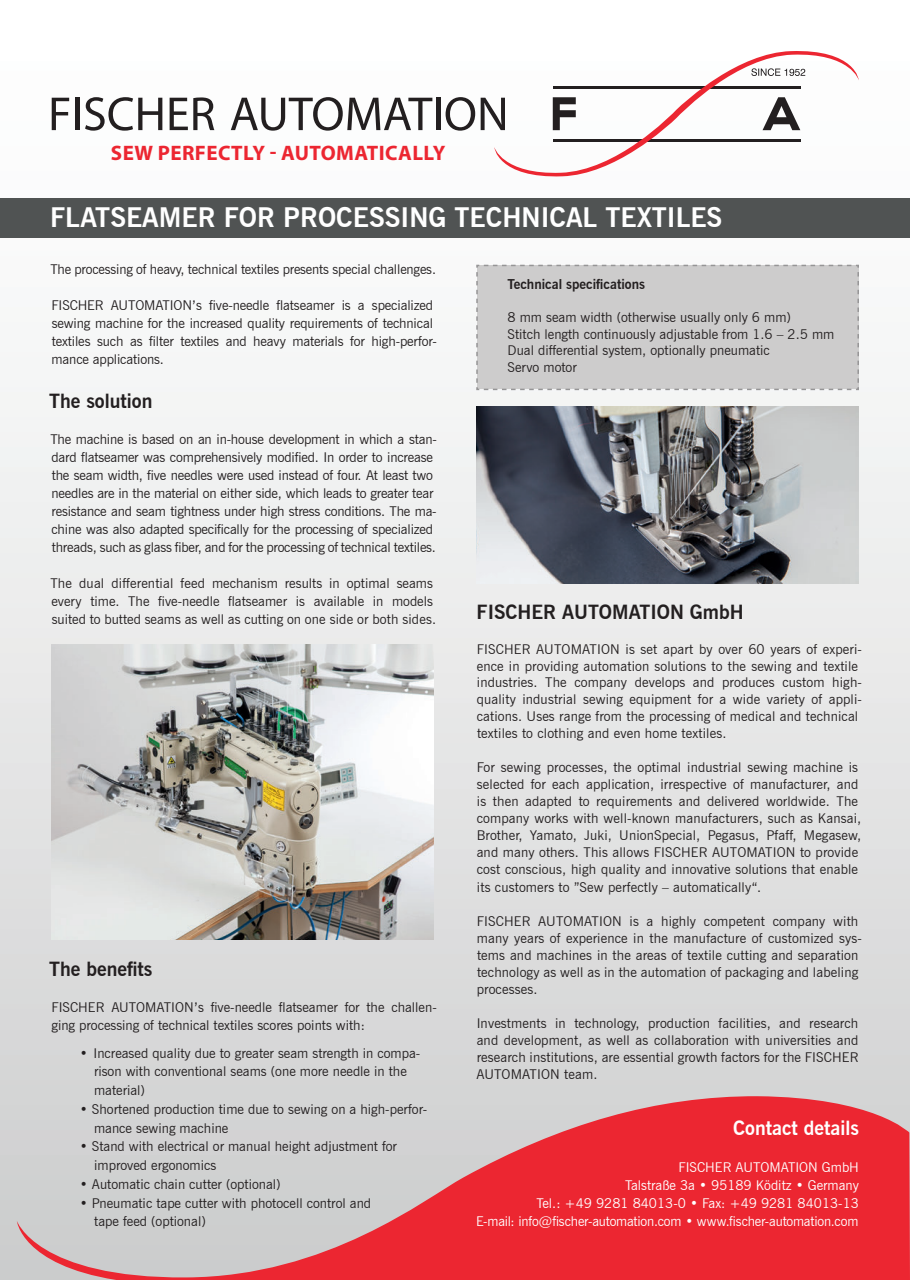
<style>
.page{position:relative;width:910px;height:1280px;background:#fff}
.page>*{position:absolute;margin:0;border:0;box-sizing:border-box;transform-origin:0 0}
.t1{font:700 26.85px "News Gothic BT";color:#fff}
.t2{font:700 21px "Myriad Pro";letter-spacing:.02em;color:#ec2631}
.t3{font:700 19.5px "News Gothic BT";color:#231f20}
.t4{font:700 19.5px "News Gothic BT";color:#fff}
.t5{font:14.4px "News Gothic BT";color:#231f20}
.t6{font:13.5px/17px "News Gothic BT";color:#231f20}
.t7{font:13.5px/18px "News Gothic BT";color:#fff;text-align:right}
.t8{font:700 13.5px "News Gothic BT";color:#231f20}
</style>
<div class="page">
<div style="left:0;top:0;width:910px;height:1280px;background:linear-gradient(to bottom,#fff,#cececf)"></div>
<div style="left:475px;top:264px;width:385px;height:127px;background:#cdcccc"></div>
<svg style="left:494px;top:49px;width:365px;height:130px"></svg>
<svg style="left:52px;top:98px;width:17px;height:32px"></svg>
<hr style="left:75px;top:98px;width:4px;height:32px;background:#231f20">
<svg style="left:85px;top:97px;width:77px;height:34px"></svg>
<svg style="left:170px;top:97px;width:44px;height:33px"></svg>
<svg style="left:231px;top:97px;width:201px;height:34px"></svg>
<hr style="left:436px;top:98px;width:4px;height:32px;background:#231f20">
<svg style="left:446px;top:97px;width:29px;height:34px"></svg>
<svg style="left:481px;top:98px;width:24px;height:32px"></svg>
<img style="left:51px;top:645px;width:383px;height:294px">
<div style="left:0;top:198px;width:910px;height:39px;background:#505353"></div>
<svg style="left:751px;top:68px;width:54px;height:8px"></svg>
<svg style="left:17px;top:1096px;width:893px;height:184px;background:#de797f"></svg>
<img style="left:476px;top:407px;width:383px;height:176px">
<h2 class="t2" style="left:111px;top:140px;width:336px">SEW PERFECTLY - AUTOMATICALLY</h2>
<h1 class="t1" style="left:50px;top:201px;width:33px">Flatseamer</h1>
<h1 class="t1" style="left:224px;top:201px;width:18px">for</h1>
<h1 class="t1" style="left:283px;top:201px;width:34px">processing</h1>
<h1 class="t1" style="left:455px;top:201px;width:17px">technical</h1>
<h1 class="t1" style="left:605px;top:201px;width:62px">textiles</h1>
<p class="t6" style="left:50px;top:261px;width:387px">The processing of heavy, technical textiles presents special challenges.</p>
<p class="t6" style="left:52px;top:297px;width:383px">FISCHER AUTOMATION s five-needle flatseamer is a specialized</p>
<p class="t5" style="left:192px;top:288px;width:6px">,</p>
<p class="t6" style="left:52px;top:314px;width:387px;line-height:18px">sewing machine for the increased quality requirements of technical textiles such as filter textiles and heavy materials for high-perfor&shy;mance applications.</p>
<h3 class="t3" style="left:49px;top:389px;width:105px">The solution</h3>
<p class="t6" style="left:50px;top:430px;width:388px;line-height:18px">The machine is based on an in-house development in which a stan&shy;dard flatseamer was comprehensively modified. In order to increase the seam width, five needles were used instead of four. At least two needles are in the material on either side, which leads to greater tear resistance and seam tightness under high stress conditions. The ma&shy;chine was also adapted specifically for the processing of specialized threads, such as glass fiber, and for the processing of technical textiles.</p>
<p class="t6" style="left:50px;top:574px;width:387px;line-height:18px">The dual differential feed mechanism results in optimal seams every time. The five-needle flatseamer is available in models suited to butted seams as well as cutting on one side or both sides.</p>
<h3 class="t3" style="left:49px;top:957px;width:105px">The benefits</h3>
<p class="t6" style="left:52px;top:999px;width:387px">FISCHER AUTOMATION s five-needle flatseamer for the challen-</p>
<p class="t5" style="left:194px;top:990px;width:6px">,</p>
<p class="t6" style="left:51px;top:1017px;width:315px">ging processing of technical textiles scores points with:</p>
<p class="t6" style="left:94px;top:1043px;width:328px;line-height:18.8px;text-indent:-14px">• Increased quality due to greater seam strength in compa&shy;rison with conventional seams (one more needle in the material)</p>
<p class="t6" style="left:94px;top:1099px;width:335px;line-height:18.8px;text-indent:-14px">• Shortened production time due to sewing on a high-perfor&shy;mance sewing machine</p>
<p class="t6" style="left:94px;top:1137px;width:304px;line-height:18.8px;text-indent:-14px">• Stand with electrical or manual height adjustment for improved ergonomics</p>
<p class="t6" style="left:80px;top:1175px;width:202px">• Automatic chain cutter (optional)</p>
<p class="t6" style="left:94px;top:1193px;width:278px;line-height:18.8px;text-indent:-14px">• Pneumatic tape cutter with photocell control and tape feed (optional)</p>
<p class="t8" style="left:507px;top:276px;width:139px">Technical specifications</p>
<p class="t6" style="left:507px;top:309px;width:328px;line-height:16.5px">8 mm seam width (otherwise usually only 6 mm)<br>Stitch length continuously adjustable from 1.6 – 2.5 mm Dual differential system, optionally pneumatic<br>Servo motor</p>
<h3 class="t3" style="left:477px;top:600px;width:268px">FISCHER AUTOMATION GmbH</h3>
<p class="t6" style="left:477px;top:640px;width:387px">FISCHER AUTOMATION is set apart by over 60 years of experi&shy;ence in providing automation solutions to the sewing and textile industries. The company develops and produces custom high&shy;quality industrial sewing equipment for a wide variety of appli&shy;cations. Uses range from the processing of medical and technical textiles to clothing and even home textiles.</p>
<p class="t6" style="left:477px;top:759px;width:386px">For sewing processes, the optimal industrial sewing machine is selected for each application, irrespective of manufacturer, and is then adapted to requirements and delivered worldwide. The company works with well-known manufacturers, such as Kansai, Brother, Yamato, Juki, UnionSpecial, Pegasus, Pfaff, Megasew, and many others. This allows FISCHER AUTOMATION to provide cost conscious, high quality and innovative solutions that enable its customers to ”Sew perfectly – automatically“.</p>
<p class="t6" style="left:477px;top:912px;width:387px">FISCHER AUTOMATION is a highly competent company with many years of experience in the manufacture of customized sys&shy;tems and machines in the areas of textile cutting and separation technology as well as in the automation of packaging and labeling processes.</p>
<p class="t6" style="left:476px;top:1014px;width:384px;text-align:justify">Investments in technology, production facilities, and research and development, as well as collaboration with universities and research institutions, are essential growth factors for the FISCHER AUTOMATION team.</p>
<h3 class="t4" style="left:733px;top:1116px;width:127px">Contact details</h3>
<p class="t7" style="left:476px;top:1158px;width:384px">FISCHER AUTOMATION GmbH<br>Talstraße 3a • 95189 Köditz • Germany<br>Tel.: +49 9281 84013-0 • Fax: +49 9281 84013-13<br>E-mail: info@fischer-automation.com • www.fischer-automation.com</p>
</div>
